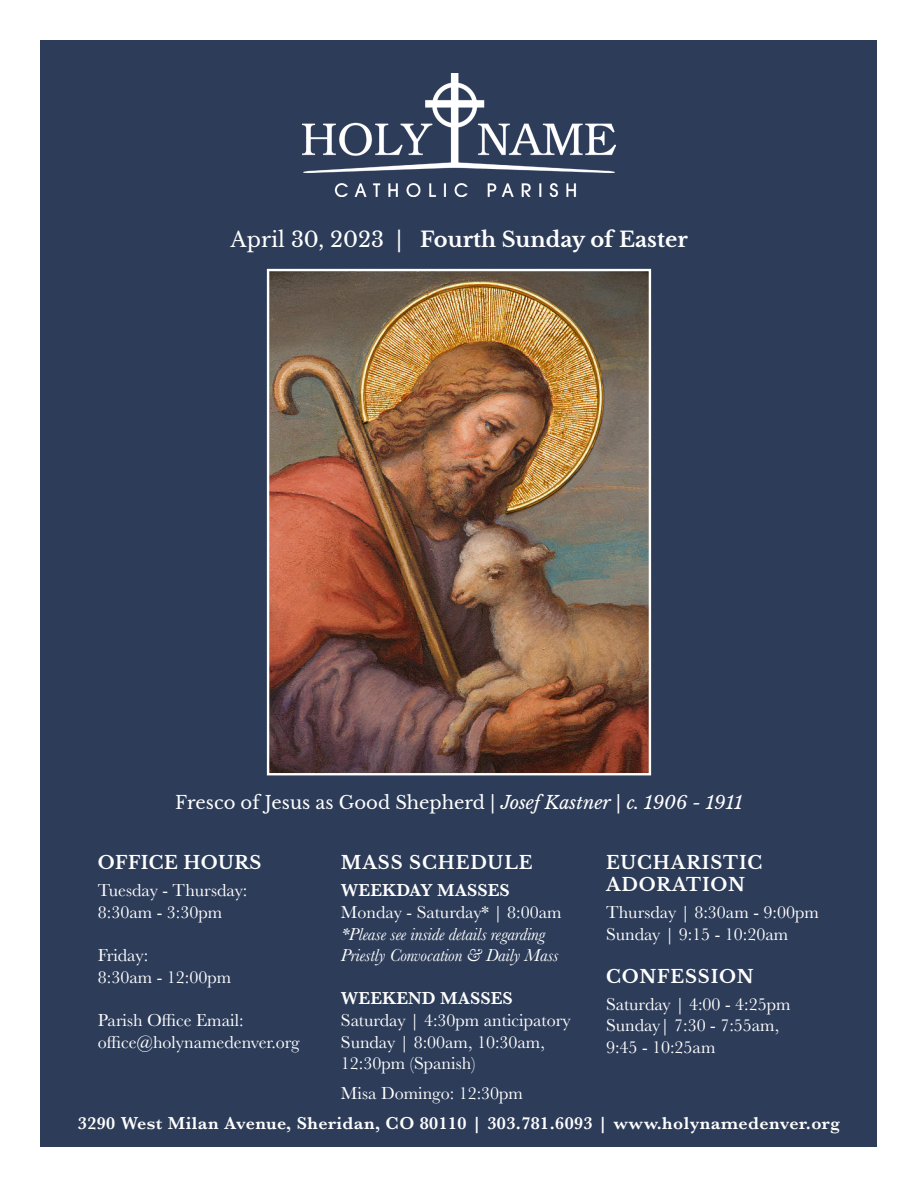
<style>
.page{position:relative;width:918px;height:1188px;background:#fff}
.page>*{position:absolute;margin:0;border:0;box-sizing:border-box;transform-origin:0 0}
.t1{font:700 21px "Libre Baskerville";color:#fff}
.t2{font:18px/21.6px "Baskerville";color:#fff}
.t3{font:italic 18px/21.6px "Baskerville";letter-spacing:-.01em;color:#fff}
.t4{font:600 18px "Baskerville";letter-spacing:.025em;color:#fff}
.t5{font:18px "Libre Baskerville";color:#fff}
.t6{font:700 18px/21.6px "Libre Baskerville";letter-spacing:.05em;color:#fff}
.t7{font:600 18px "Baskerville";color:#fff}
.t8{font:700 18px "Libre Baskerville";letter-spacing:.025em;color:#fff}
.s1{font-weight:400}
.s2{font-style:italic}
.s3{font-style:normal}
</style>
<div class="page">
<div style="left:40px;top:40px;width:838px;height:1108px;background:#2d3c59"></div>
<img style="left:270px;top:272px;width:378px;height:500px">
<div style="left:267px;top:269px;width:384px;height:506px;border:2px solid #fff"></div>
<img style="left:303px;top:73px;width:312px;height:123px">
<p class="t1" style="left:231px;top:226px;width:459px"><span class="s1">April 30, 2023 |</span> Fourth Sunday of Easter</p>
<p class="t5" style="left:175px;top:792px;width:569px">Fresco of Jesus as Good Shepherd | <span class="s2">Josef Kastner | c. 1906 - 1911</span></p>
<p class="t8" style="left:98px;top:852px;width:165px">OFFICE HOURS</p>
<p class="t2" style="left:98px;top:880px;width:151px">Tuesday - Thursday:</p>
<p class="t2" style="left:98px;top:902px;width:126px">8:30am - 3:30pm</p>
<p class="t2" style="left:98px;top:945px;width:52px">Friday:</p>
<p class="t2" style="left:98px;top:966px;width:135px">8:30am - 12:00pm</p>
<p class="t2" style="left:98px;top:1010px;width:147px">Parish Office Email:</p>
<p class="t2" style="left:98px;top:1031px;width:203px">office@holynamedenver.org</p>
<p class="t6" style="left:341px;top:852px;width:193px">MASS SCHEDULE</p>
<p class="t7" style="left:341px;top:878px;width:170px">WEEKDAY MASSES</p>
<p class="t3" style="left:341px;top:901px;width:222px"><span class="s3">Monday - Saturday* | 8:00am </span>*Please see inside details regarding</p>
<p class="t3" style="left:341px;top:945px;width:219px">Priestly Convocation &amp; Daily Mass</p>
<p class="t7" style="left:341px;top:986px;width:173px">WEEKEND MASSES</p>
<p class="t2" style="left:341px;top:1010px;width:231px">Saturday | 4:30pm anticipatory</p>
<p class="t2" style="left:341px;top:1031px;width:206px">Sunday | 8:00am, 10:30am,<br>12:30pm (Spanish)</p>
<p class="t2" style="left:341px;top:1083px;width:184px">Misa Domingo: 12:30pm</p>
<p class="t6" style="left:606px;top:852px;width:158px">EUCHARISTIC<br>ADORATION</p>
<p class="t2" style="left:606px;top:902px;width:214px">Thursday | 8:30am - 9:00pm</p>
<p class="t2" style="left:606px;top:923px;width:184px">Sunday | 9:15 - 10:20am</p>
<p class="t6" style="left:606px;top:966px;width:149px">CONFESSION</p>
<p class="t2" style="left:606px;top:993px;width:186px">Saturday | 4:00 - 4:25pm</p>
<p class="t2" style="left:606px;top:1015px;width:175px">Sunday| 7:30 - 7:55am,</p>
<p class="t2" style="left:606px;top:1037px;width:111px">9:45 - 10:25am</p>
<p class="t4" style="left:78px;top:1111px;width:764px">3290 West Milan Avenue, Sheridan, CO 80110 | 303.781.6093 | www.holynamedenver.org</p>
</div>
